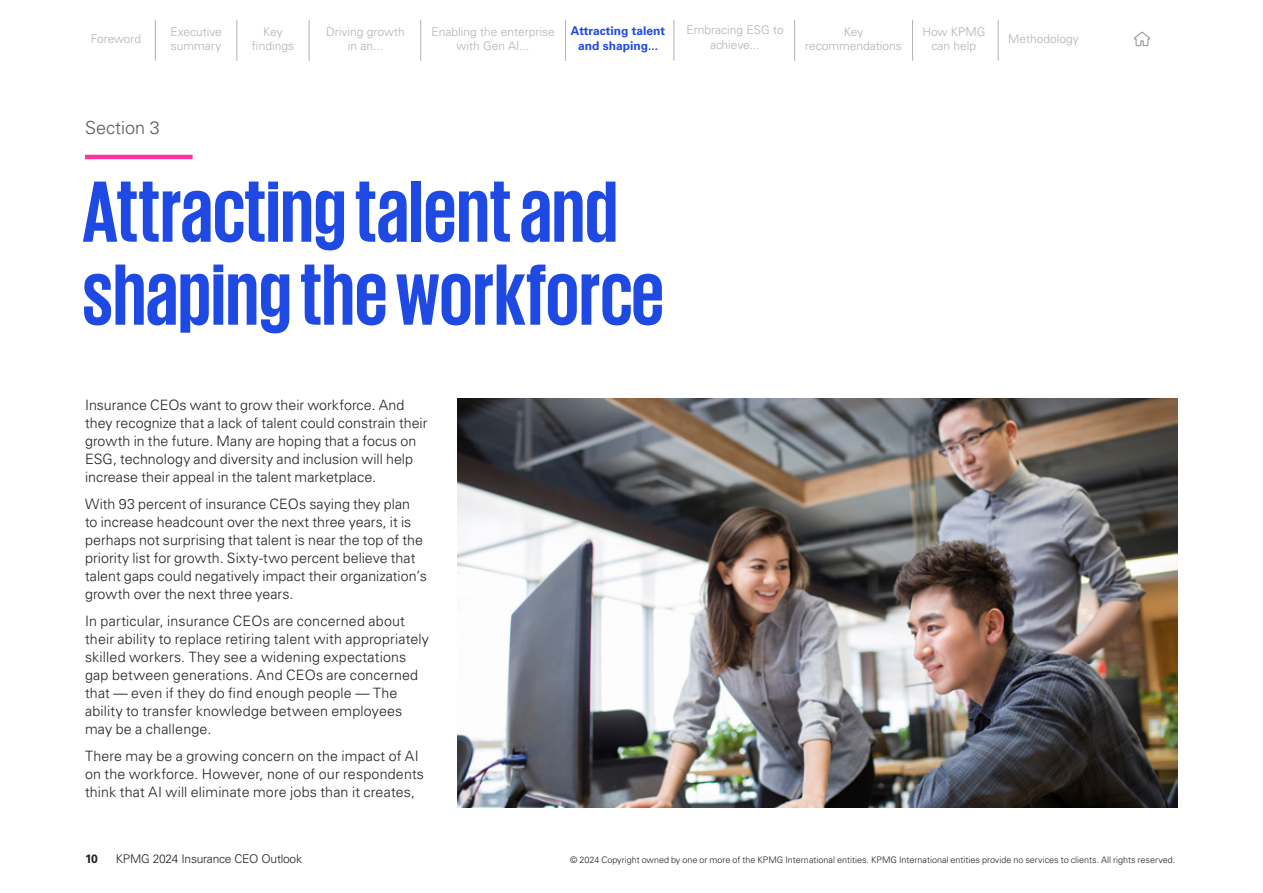
<style>
.page{position:relative;width:1263px;height:893px;background:#fff}
.page>*{position:absolute;margin:0;border:0;box-sizing:border-box;transform-origin:0 0}
.t1{font:700 88.8px/82.9px "KPMG";color:#1e49e2}
.t2{font:300 18px "Univers LT Std";color:#57585a}
.t3{font:300 14.25px/18px "Univers LT Std";letter-spacing:.005em;color:#231f20}
.t4{font:300 12px/14.4px "Univers LT Std";color:#b2b2b2;text-align:center}
.t5{font:700 12px/14.4px "Univers LT Std";color:#1e49e2;text-align:center}
.t6{font:300 12px "Univers LT Std";letter-spacing:-.02em;color:#231f20}
.t7{font:700 12px "Univers LT Std";color:#231f20}
.t8{font:300 9px "Univers LT Std";color:#231f20}
</style>
<div class="page">
<hr style="left:85px;top:155px;width:108px;height:4px;background:#fd349c">
<img style="left:458px;top:399px;width:720px;height:409px">
<svg style="left:1134px;top:31px;width:16px;height:16px"></svg>
<hr style="left:155px;top:20px;width:1px;height:41px;background:#b2b2b2">
<hr style="left:237px;top:20px;width:1px;height:41px;background:#b2b2b2">
<hr style="left:309px;top:20px;width:1px;height:41px;background:#b2b2b2">
<hr style="left:420px;top:20px;width:1px;height:41px;background:#b2b2b2">
<hr style="left:565px;top:20px;width:1px;height:41px;background:#b2b2b2">
<hr style="left:674px;top:20px;width:1px;height:41px;background:#b2b2b2">
<hr style="left:794px;top:20px;width:1px;height:41px;background:#b2b2b2">
<hr style="left:912px;top:20px;width:1px;height:41px;background:#b2b2b2">
<hr style="left:998px;top:20px;width:1px;height:41px;background:#b2b2b2">
<p class="t4" style="left:170px;top:25px;width:53px;text-align:left">Executive summary</p>
<p class="t4" style="left:326px;top:25px;width:80px">Driving growth in an...</p>
<p class="t4" style="left:686px;top:23px;width:99px">Embracing ESG to achieve...</p>
<p class="t4" style="left:805px;top:24px;width:98px">Key recommendations</p>
<p class="t4" style="left:922px;top:24px;width:65px">How KPMG can help</p>
<p class="t4" style="left:1008px;top:31px;width:72px">Methodology</p>
<p class="t5" style="left:571px;top:24px;width:96px">Attracting talent and shaping...</p>
<p class="t4" style="left:91px;top:32px;width:52px">Foreword</p>
<p class="t4" style="left:252px;top:25px;width:44px">Key findings</p>
<p class="t4" style="left:431px;top:25px;width:125px">Enabling the enterprise with Gen AI...</p>
<p class="t2" style="left:85px;top:117px;width:76px">Section 3</p>
<h1 class="t1" style="left:82px;top:168px;width:584px">Attracting talent and shaping the workforce</h1>
<p class="t3" style="left:85px;top:395px;width:344px">Insurance CEOs want to grow their workforce. And they recognize that a lack of talent could constrain their growth in the future. Many are hoping that a focus on ESG, technology and diversity and inclusion will help increase their appeal in the talent marketplace.</p>
<p class="t3" style="left:85px;top:494px;width:343px">With 93 percent of insurance CEOs saying they plan<br>to increase headcount over the next three years, it is perhaps not surprising that talent is near the top of the priority list for growth. Sixty-two percent believe that talent gaps could negatively impact their organization’s growth over the next three years.</p>
<p class="t3" style="left:85px;top:611px;width:346px">In particular, insurance CEOs are concerned about their ability to replace retiring talent with appropriately skilled workers. They see a widening expectations gap between generations. And CEOs are concerned that — even if they do find enough people — The ability to transfer knowledge between employees may be a challenge.</p>
<p class="t3" style="left:85px;top:746px;width:341px">There may be a growing concern on the impact of AI on the workforce. However, none of our respondents think that AI will eliminate more jobs than it creates,</p>
<p class="t7" style="left:85px;top:852px;width:14px">10</p>
<p class="t6" style="left:116px;top:852px;width:188px">KPMG 2024 Insurance CEO Outlook</p>
<p class="t8" style="left:570px;top:854px;width:606px">© 2024 Copyright owned by one or more of the KPMG International entities. KPMG International entities provide no services to clients. All rights reserved.</p>
</div>
